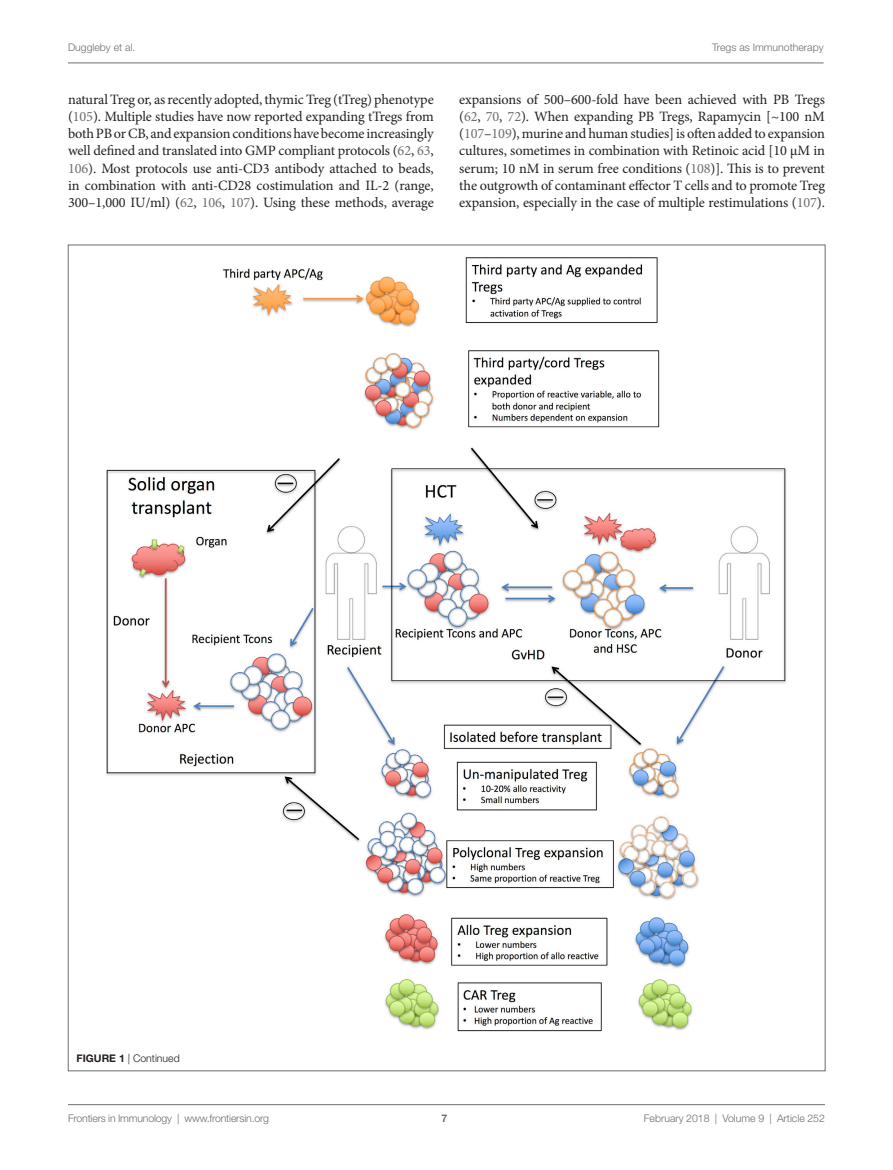
<style>
.page{position:relative;width:893px;height:1170px;background:#fff}
.page>*{position:absolute;margin:0;border:0;box-sizing:border-box;transform-origin:0 0}
.t1{font:14.25px/17.2px "Minion Pro";letter-spacing:-.01em;color:#231f20;text-align:justify}
.t2{font:300 10.5px "Helvetica Neue LT Std";color:#6c6d70}
.t3{font:300 10.5px "Helvetica Neue LT Std";color:#231f20}
.t4{font:700 10.5px "Helvetica Neue LT Std";color:#6c6d70}
.s1{color:#6c6d70}
.s2{font-weight:700}
</style>
<div class="page">
<img style="left:106px;top:257px;width:680px;height:775px">
<hr style="left:68px;top:1104px;width:757px;height:1px;background:#6c6d70">
<hr style="left:68px;top:63px;width:755px;height:1px;background:#6c6d70">
<p class="t2" style="left:68px;top:41px;width:69px">Duggleby et al.</p>
<p class="t2" style="left:712px;top:41px;width:113px">Tregs as Immunotherapy</p>
<p class="t1" style="left:68px;top:90px;width:367px">natural Treg or, as recently adopted, thymic Treg (tTreg) phenotype (<span class="s1">105</span>). Multiple studies have now reported expanding tTregs from both PB or CB, and expansion conditions have become increasingly well defined and translated into GMP compliant protocols (<span class="s1">62</span>, <span class="s1">63</span>, <span class="s1">106</span>). Most protocols use anti-CD3 antibody attached to beads, in combination with anti-CD28 costimulation and IL-2 (range, 300–1,000 IU/ml) (<span class="s1">62</span>, <span class="s1">106</span>, <span class="s1">107</span>). Using these methods, average</p>
<p class="t1" style="left:459px;top:90px;width:367px">expansions of 500–600-fold have been achieved with PB Tregs (<span class="s1">62</span>, <span class="s1">70</span>, <span class="s1">72</span>). When expanding PB Tregs, Rapamycin [~100 nM (<span class="s1">107</span>–<span class="s1">109</span>), murine and human studies] is often added to expansion cultures, sometimes in combination with Retinoic acid [10 µM in serum; 10 nM in serum free conditions (<span class="s1">108</span>)]. This is to prevent the outgrowth of contaminant effector T cells and to promote Treg expansion, especially in the case of multiple restimulations (<span class="s1">107</span>).</p>
<p class="t3" style="left:77px;top:1052px;width:105px"><span class="s2">FIGURE 1</span> | Continued</p>
<p class="t2" style="left:68px;top:1111px;width:203px">Frontiers in Immunology | www.frontiersin.org</p>
<p class="t2" style="left:644px;top:1111px;width:183px">February 2018 | Volume 9 | Article 252</p>
<p class="t4" style="left:441px;top:1111px;width:7px">7</p>
</div>
